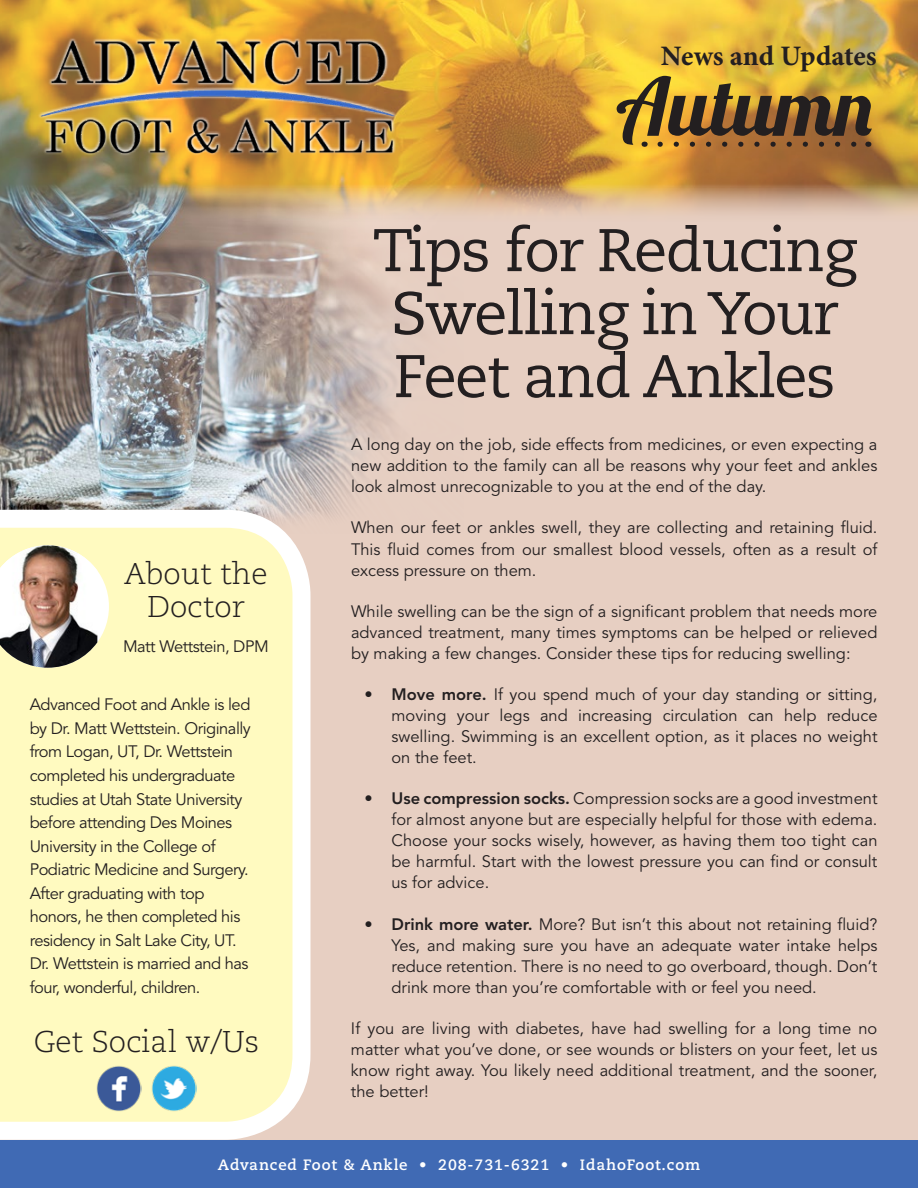
<style>
.page{position:relative;width:918px;height:1188px;background:#e7cfc2}
.page>*{position:absolute;margin:0;border:0;box-sizing:border-box;transform-origin:0 0}
.t1{font:79.95px "Lobster 1.3";color:#231f20}
.t2{font:60px/63px "Caecilia LT Std";letter-spacing:-.03em;color:#231f20;text-align:center}
.t3{font:300 30px "Caecilia LT Std";color:#231f20}
.t4{font:700 28.2px "Minion Pro";letter-spacing:-.005em;color:#231f20}
.t5{font:16.5px/21px "Avenir LT Std";letter-spacing:-.02em;color:#231f20;text-align:justify}
.t6{font:700 15px "Caecilia LT Std";letter-spacing:.06em;color:#fff}
.s1{font-weight:800}
</style>
<div class="page">
<img style="left:0;top:224px;width:334px;height:286px">
<svg style="left:90px;top:230px;width:320px;height:682px"></svg>
<img style="left:0;top:0;width:918px;height:224px">
<svg style="left:0;top:510px;width:310px;height:630px;background:#fef9c7"></svg>
<div style="left:0;top:1140px;width:918px;height:48px;background:#406ab4"></div>
<img style="left:14px;top:8px;width:403px;height:174px">
<svg style="left:97px;top:545px;width:12px;height:123px"></svg>
<img style="left:0;top:545px;width:97px;height:123px">
<img style="left:96px;top:1066px;width:46px;height:45px">
<img style="left:151px;top:1066px;width:46px;height:45px">
<svg style="left:660px;top:142px;width:200px;height:5px"></svg>
<p class="t4" style="left:661px;top:39px;width:217px">News and Updates</p>
<p class="t3" style="left:124px;top:557px;width:145px">About the</p>
<p class="t3" style="left:147px;top:590px;width:99px">Doctor</p>
<p class="t5" style="left:123px;top:636px;width:147px">Matt Wettstein, DPM</p>
<p class="t5" style="left:30px;top:693px;width:223px;line-height:23.5px;text-align:left">Advanced Foot and Ankle is led by Dr. Matt Wettstein. Originally from Logan, UT, Dr. Wettstein completed his undergraduate studies at Utah State University before attending Des Moines<br>University in the College of<br>Podiatric Medicine and Surgery.<br>After graduating with top honors, he then completed his residency in Salt Lake City, UT.<br>Dr. Wettstein is married and has four, wonderful, children.</p>
<p class="t3" style="left:34px;top:1025px;width:227px">Get Social w/Us</p>
<p class="t1" style="left:616px;top:56px;width:259px">Autumn</p>
<p class="t2" style="left:373px;top:220px;width:485px">Tips for Reducing<br>Swelling in Your<br>Feet and Ankles</p>
<p class="t5" style="left:351px;top:435px;width:528px">A long day on the job, side effects from medicines, or even expecting a new addition to the family can all be reasons why your feet and ankles look almost unrecognizable to you at the end of the day.</p>
<p class="t5" style="left:351px;top:518px;width:528px">When our feet or ankles swell, they are collecting and retaining fluid.<br>This fluid comes from our smallest blood vessels, often as a result of excess pressure on them.</p>
<p class="t5" style="left:351px;top:601px;width:528px">While swelling can be the sign of a significant problem that needs more advanced treatment, many times symptoms can be helped or relieved by making a few changes. Consider these tips for reducing swelling:</p>
<p class="t5" style="left:391px;top:684px;width:488px;text-indent:-27px"><span class="s1">• Move more.</span> If you spend much of your day standing or sitting, moving your legs and increasing circulation can help reduce swelling. Swimming is an excellent option, as it places no weight on the feet.</p>
<p class="t5" style="left:391px;top:789px;width:488px;text-indent:-27px"><span class="s1">• Use compression socks.</span> Compression socks are a good investment for almost anyone but are especially helpful for those with edema.<br>Choose your socks wisely, however, as having them too tight can be harmful. Start with the lowest pressure you can find or consult us for advice.</p>
<p class="t5" style="left:391px;top:914px;width:487px;text-indent:-27px"><span class="s1">• Drink more water.</span> More? But isn’t this about not retaining fluid?<br>Yes, and making sure you have an adequate water intake helps reduce retention. There is no need to go overboard, though. Don’t drink more than you’re comfortable with or feel you need.</p>
<p class="t5" style="left:351px;top:1018px;width:528px">If you are living with diabetes, have had swelling for a long time no matter what you’ve done, or see wounds or blisters on your feet, let us know right away. You likely need additional treatment, and the sooner, the better!</p>
<p class="t6" style="left:218px;top:1156px;width:484px">Advanced Foot &amp; Ankle • 208-731-6321 • IdahoFoot.com</p>
</div>
